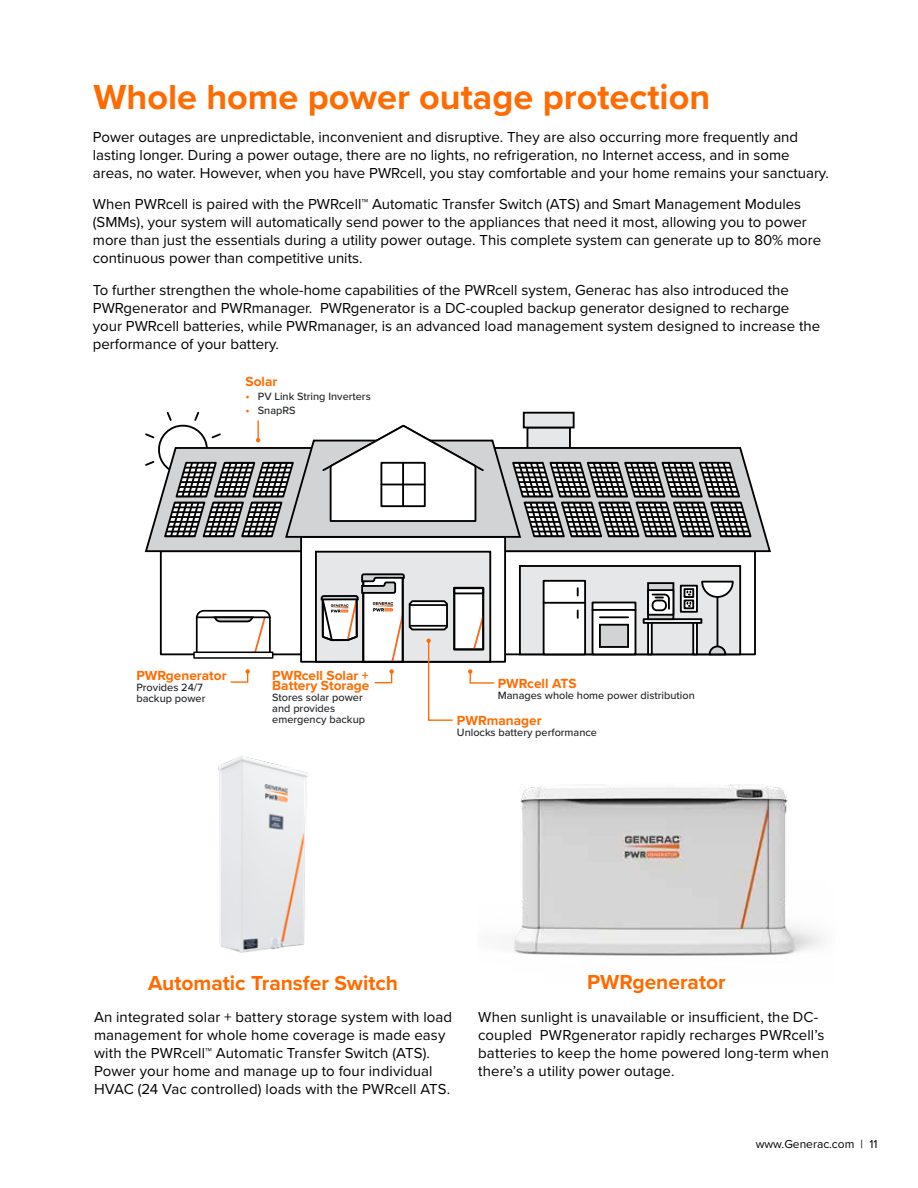
<style>
.page{position:relative;width:918px;height:1188px;background:#fff}
.page>*{position:absolute;margin:0;border:0;box-sizing:border-box;transform-origin:0 0}
.t1{font:700 36px "Proxima Nova";color:#ff6b00}
.t2{font:700 21px "Proxima Nova";color:#ff6b00}
.t3{font:15px/18px "Proxima Nova";color:#000}
.t4{font:700 13.65px/10.9px "Proxima Nova";color:#ff6b00}
.t5{font:12px "Proxima Nova";color:#000}
.t6{font:500 10.95px/10.9px "Proxima Nova";color:#24272a}
.s1{font-size:12px;color:#ff6b00}
</style>
<div class="page">
<img style="left:218px;top:756px;width:90px;height:197px">
<div style="left:520px;top:566px;width:220px;height:88px;background:#e6e7e8"></div>
<div style="left:519px;top:565px;width:222px;height:90px;border:2px solid #000"></div>
<div style="left:544px;top:581px;width:41px;height:73px;background:#fff"></div>
<div style="left:543px;top:580px;width:43px;height:75px;border:2px solid #000"></div>
<hr style="left:544px;top:602px;width:41px;height:2px;background:#000">
<svg style="left:577px;top:588px;width:2px;height:8px"></svg>
<svg style="left:577px;top:610px;width:2px;height:8px"></svg>
<div style="left:593px;top:603px;width:42px;height:7px;background:#fff"></div>
<div style="left:592px;top:602px;width:44px;height:9px;border:2px solid #000"></div>
<div style="left:593px;top:610px;width:42px;height:44px;background:#fff"></div>
<div style="left:592px;top:609px;width:44px;height:46px;border:2px solid #000"></div>
<hr style="left:600px;top:616px;width:28px;height:2px;background:#000">
<div style="left:600px;top:625px;width:28px;height:22px;background:#d1d3d4"></div>
<div style="left:599px;top:624px;width:30px;height:24px;border:2px solid #000"></div>
<hr style="left:717px;top:589px;width:1px;height:61px;background:#000">
<svg style="left:701px;top:580px;width:33px;height:19px"></svg>
<svg style="left:708px;top:645px;width:19px;height:11px"></svg>
<div style="left:160px;top:550px;width:157px;height:105px;border:2px solid #000"></div>
<div style="left:301px;top:537px;width:204px;height:125px;background:#fff"></div>
<div style="left:300px;top:536px;width:206px;height:127px;border:2px solid #000"></div>
<div style="left:316px;top:552px;width:174px;height:110px;background:#e6e7e8"></div>
<div style="left:315px;top:551px;width:176px;height:112px;border:2px solid #000"></div>
<div style="left:647px;top:620px;width:6px;height:35px;border:2px solid #000"></div>
<div style="left:692px;top:620px;width:6px;height:35px;border:2px solid #000"></div>
<div style="left:643px;top:618px;width:59px;height:6px;border:2px solid #000"></div>
<div style="left:648px;top:583px;width:25px;height:36px;background:#d1d3d4"></div>
<div style="left:647px;top:582px;width:27px;height:38px;border:2px solid #000"></div>
<div style="left:648px;top:590px;width:25px;height:25px;background:#fff"></div>
<div style="left:647px;top:589px;width:27px;height:27px;border:2px solid #000"></div>
<svg style="left:651px;top:593px;width:19px;height:18px"></svg>
<svg style="left:683px;top:588px;width:12px;height:22px"></svg>
<div style="left:680px;top:585px;width:18px;height:28px;border:2px solid #000"></div>
<div style="left:684px;top:600px;width:10px;height:9px;border:2px solid #000"></div>
<div style="left:684px;top:588px;width:10px;height:10px;border:2px solid #000"></div>
<svg style="left:686px;top:592px;width:5px;height:4px"></svg>
<svg style="left:686px;top:603px;width:5px;height:4px"></svg>
<div style="left:193px;top:652px;width:80px;height:7px;border:2px solid #000"></div>
<svg style="left:195px;top:609px;width:77px;height:50px"></svg>
<div style="left:454px;top:588px;width:29px;height:61px;background:#fff"></div>
<div style="left:453px;top:587px;width:31px;height:7px;border:2px solid #000"></div>
<svg style="left:472px;top:614px;width:13px;height:37px"></svg>
<div style="left:453px;top:587px;width:31px;height:63px;border:2px solid #000"></div>
<svg style="left:468px;top:669px;width:27px;height:15px"></svg>
<svg style="left:144px;top:411px;width:627px;height:142px"></svg>
<svg style="left:230px;top:669px;width:20px;height:14px"></svg>
<svg style="left:320px;top:573px;width:134px;height:148px"></svg>
<img style="left:511px;top:784px;width:312px;height:172px">
<h1 class="t1" style="left:94px;top:71px;width:618px">Whole home power outage protection</h1>
<p class="t3" style="left:93px;top:127px;width:738px">Power outages are unpredictable, inconvenient and disruptive. They are also occurring more frequently and lasting longer. During a power outage, there are no lights, no refrigeration, no Internet access, and in some areas, no water. However, when you have PWRcell, you stay comfortable and your home remains your sanctuary.</p>
<p class="t3" style="left:93px;top:194px;width:730px">When PWRcell is paired with the PWRcell™ Automatic Transfer Switch (ATS) and Smart Management Modules (SMMs), your system will automatically send power to the appliances that need it most, allowing you to power more than just the essentials during a utility power outage. This complete system can generate up to 80% more continuous power than competitive units.</p>
<p class="t3" style="left:93px;top:280px;width:729px">To further strengthen the whole-home capabilities of the PWRcell system, Generac has also introduced the PWRgenerator and PWRmanager. PWRgenerator is a DC-coupled backup generator designed to recharge your PWRcell batteries, while PWRmanager, is an advanced load management system designed to increase the performance of your battery.</p>
<p class="t4" style="left:246px;top:376px;width:33px">Solar</p>
<p class="t6" style="left:246px;top:391px;width:127px"><span class="s1">•</span> PV Link String Inverters</p>
<p class="t6" style="left:246px;top:405px;width:52px"><span class="s1">•</span> SnapRS</p>
<p class="t4" style="left:136px;top:670px;width:92px">PWRgenerator</p>
<p class="t6" style="left:136px;top:682px;width:71px">Provides 24/7 backup power</p>
<p class="t4" style="left:272px;top:669px;width:99px">PWRcell Solar +<br>Battery Storage</p>
<p class="t6" style="left:272px;top:692px;width:94px">Stores solar power and provides emergency backup</p>
<p class="t4" style="left:498px;top:678px;width:80px">PWRcell ATS</p>
<p class="t6" style="left:498px;top:690px;width:199px">Manages whole home power distribution</p>
<p class="t4" style="left:457px;top:714px;width:86px">PWRmanager</p>
<p class="t6" style="left:457px;top:726px;width:142px">Unlocks battery performance</p>
<h2 class="t2" style="left:148px;top:967px;width:252px">Automatic Transfer Switch</h2>
<h2 class="t2" style="left:587px;top:967px;width:140px">PWRgenerator</h2>
<p class="t3" style="left:94px;top:1007px;width:360px">An integrated solar + battery storage system with load management for whole home coverage is made easy with the PWRcell™ Automatic Transfer Switch (ATS).<br>Power your home and manage up to four individual HVAC (24 Vac controlled) loads with the PWRcell ATS.</p>
<p class="t3" style="left:478px;top:1007px;width:352px">When sunlight is unavailable or insufficient, the DC&shy;coupled PWRgenerator rapidly recharges PWRcell’s batteries to keep the home powered long-term when there’s a utility power outage.</p>
<p class="t5" style="left:756px;top:1135px;width:123px">www.Generac.com | 11</p>
</div>
